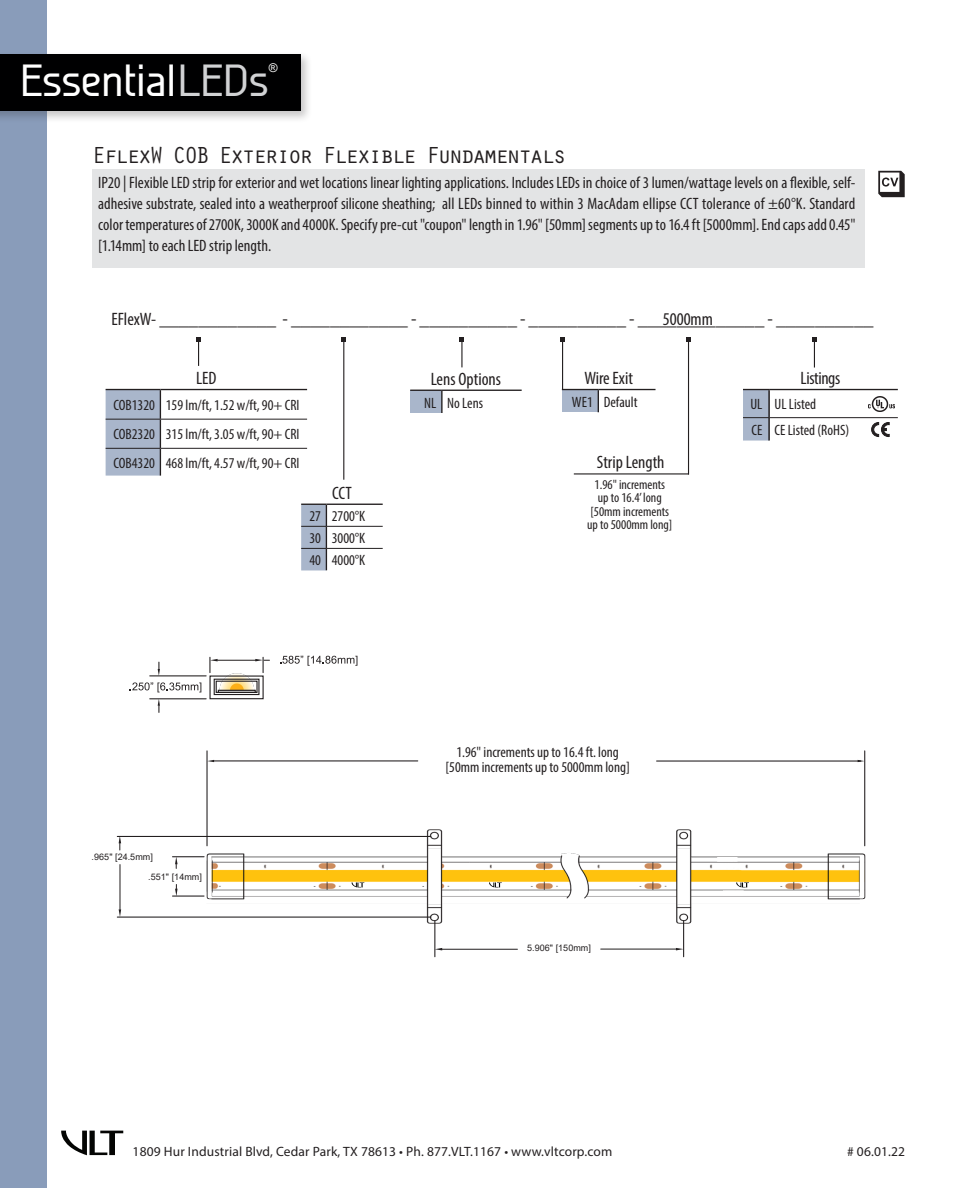
<style>
.page{position:relative;width:972px;height:1188px;background:#fff}
.page>*{position:absolute;margin:0;border:0;box-sizing:border-box;transform-origin:0 0}
.t1{font:500 45px "Galette";color:#fff}
.t2{font:24px "Orator Std";letter-spacing:-.12em;color:#231f20}
.t3{font:condensed 19.5px "Myriad Pro";color:#231f20}
.t4{font:condensed 18px "Myriad Pro";color:#231f20}
.t5{font:condensed 18px "Myriad Pro";letter-spacing:-.02em;color:#231f20}
.body{font:condensed 16.5px/21px "Myriad Pro";color:#231f20;text-align:justify}
.t6{font:condensed 15px "Myriad Pro";color:#231f20}
.t7{font:13.5px "Myriad Pro";letter-spacing:.01em;color:#231f20}
.t8{font:condensed 13.5px "Myriad Pro";color:#231f20}
.t9{font:12px "Arial";color:#fff}
.t10{font:9px "Arial";letter-spacing:.005em;color:#231f20}
.s1{color:#d1d2d4}
.s2{font-size:18px}
</style>
<div class="page">
<div style="left:0;top:0;width:46px;height:1188px;background:#899cba"></div>
<div style="left:0;top:51px;width:313px;height:72px;background:#231f20;opacity:.25"></div>
<div style="left:0;top:54px;width:300px;height:57px;background:#000001"></div>
<svg style="left:61px;top:1131px;width:62px;height:24px"></svg>
<img style="left:206px;top:829px;width:660px;height:95px">
<svg style="left:106px;top:390px;width:55px;height:86px"></svg>
<hr style="left:106px;top:389px;width:54px;height:1px;background:#231f20">
<hr style="left:160px;top:389px;width:147px;height:1px;background:#231f20">
<hr style="left:106px;top:419px;width:54px;height:1px;background:#231f20">
<hr style="left:160px;top:419px;width:147px;height:1px;background:#231f20">
<hr style="left:106px;top:448px;width:54px;height:1px;background:#231f20">
<hr style="left:160px;top:448px;width:147px;height:1px;background:#231f20">
<hr style="left:326px;top:504px;width:57px;height:1px;background:#231f20">
<hr style="left:326px;top:526px;width:57px;height:1px;background:#231f20">
<hr style="left:326px;top:548px;width:57px;height:1px;background:#231f20">
<svg style="left:301px;top:504px;width:26px;height:66px"></svg>
<hr style="left:343px;top:339px;width:1px;height:141px;background:#231f20">
<svg style="left:342px;top:337px;width:4px;height:5px"></svg>
<svg style="left:196px;top:337px;width:5px;height:29px"></svg>
<div style="left:410px;top:390px;width:32px;height:23px;background:#a9b6cb"></div>
<hr style="left:441px;top:391px;width:2px;height:22px;background:#231f20">
<hr style="left:410px;top:390px;width:32px;height:1px;background:#231f20">
<hr style="left:442px;top:390px;width:80px;height:1px;background:#231f20">
<hr style="left:461px;top:339px;width:2px;height:28px;background:#231f20">
<svg style="left:460px;top:337px;width:4px;height:5px"></svg>
<div style="left:562px;top:390px;width:36px;height:22px;background:#a9b6cb"></div>
<svg style="left:598px;top:390px;width:1px;height:22px"></svg>
<hr style="left:562px;top:389px;width:36px;height:1px;background:#231f20">
<hr style="left:598px;top:389px;width:58px;height:1px;background:#231f20">
<hr style="left:562px;top:339px;width:1px;height:51px;background:#231f20">
<svg style="left:560px;top:337px;width:5px;height:5px"></svg>
<hr style="left:574px;top:473px;width:115px;height:2px;background:#231f20">
<hr style="left:688px;top:339px;width:1px;height:136px;background:#231f20">
<svg style="left:686px;top:337px;width:5px;height:5px"></svg>
<div style="left:92px;top:169px;width:773px;height:99px;background:#e3e4e5"></div>
<svg style="left:878px;top:171px;width:27px;height:26px"></svg>
<svg style="left:812px;top:337px;width:5px;height:31px"></svg>
<hr style="left:769px;top:389px;width:129px;height:1px;background:#231f20">
<hr style="left:768px;top:390px;width:2px;height:27px;background:#231f20">
<hr style="left:768px;top:418px;width:2px;height:23px;background:#231f20">
<svg style="left:743px;top:389px;width:26px;height:52px"></svg>
<hr style="left:769px;top:417px;width:129px;height:1px;background:#231f20">
<svg style="left:872px;top:422px;width:17px;height:15px"></svg>
<img style="left:869px;top:396px;width:26px;height:16px">
<hr style="left:657px;top:760px;width:204px;height:2px;background:#231f20">
<hr style="left:214px;top:760px;width:204px;height:1px;background:#231f20">
<hr style="left:864px;top:751px;width:1px;height:95px;background:#231f20">
<hr style="left:206px;top:751px;width:2px;height:95px;background:#231f20">
<svg style="left:207px;top:760px;width:7px;height:2px"></svg>
<hr style="left:117px;top:836px;width:314px;height:1px;background:#231f20">
<hr style="left:117px;top:917px;width:314px;height:1px;background:#231f20">
<hr style="left:434px;top:921px;width:1px;height:36px;background:#231f20">
<svg style="left:175px;top:857px;width:3px;height:11px"></svg>
<hr style="left:150px;top:698px;width:56px;height:1px;background:#231f20">
<hr style="left:150px;top:675px;width:56px;height:1px;background:#231f20">
<svg style="left:158px;top:662px;width:2px;height:14px"></svg>
<svg style="left:158px;top:699px;width:2px;height:13px"></svg>
<svg style="left:280px;top:656px;width:77px;height:10px"></svg>
<svg style="left:130px;top:682px;width:71px;height:10px"></svg>
<hr style="left:173px;top:856px;width:31px;height:1px;background:#231f20">
<hr style="left:173px;top:896px;width:31px;height:1px;background:#231f20">
<svg style="left:175px;top:884px;width:3px;height:12px"></svg>
<hr style="left:119px;top:865px;width:1px;height:44px;background:#231f20">
<svg style="left:119px;top:909px;width:2px;height:8px"></svg>
<hr style="left:442px;top:949px;width:75px;height:1px;background:#231f20">
<svg style="left:435px;top:948px;width:7px;height:2px"></svg>
<svg style="left:119px;top:837px;width:2px;height:13px"></svg>
<hr style="left:683px;top:921px;width:1px;height:36px;background:#231f20">
<hr style="left:601px;top:949px;width:75px;height:1px;background:#231f20">
<svg style="left:676px;top:948px;width:8px;height:2px"></svg>
<svg style="left:352px;top:882px;width:12px;height:5px"></svg>
<svg style="left:489px;top:882px;width:13px;height:5px"></svg>
<svg style="left:736px;top:882px;width:13px;height:5px"></svg>
<img style="left:210px;top:659px;width:49px;height:41px">
<div style="left:209px;top:675px;width:55px;height:24px;border:1px solid #231f20"></div>
<div style="left:214px;top:679px;width:46px;height:16px;border:1px solid #231f20"></div>
<div style="left:216px;top:681px;width:42px;height:12px;border:1px solid #231f20"></div>
<div style="left:218px;top:690px;width:38px;height:3px;border:1px solid #231f20"></div>
<hr style="left:218px;top:660px;width:38px;height:1px;background:#231f20">
<svg style="left:209px;top:657px;width:9px;height:16px"></svg>
<svg style="left:255px;top:657px;width:14px;height:16px"></svg>
<h1 class="t1" style="left:21px;top:53px;width:250px">Essential<span class="s1">LEDs</span></h1>
<p class="t9" style="left:269px;top:60px;width:10px">®</p>
<p class="t2" style="left:92px;top:138px;width:477px">EflexW COB Exterior Flexible Fundamentals</p>
<p class="body" style="left:98px;top:172px;width:759px">IP20 | Flexible LED strip for exterior and wet locations linear lighting applications. Includes LEDs in choice of 3 lumen/wattage levels on a flexible, self&shy;adhesive substrate, sealed into a weatherproof silicone sheathing; all LEDs binned to within 3 MacAdam ellipse CCT tolerance of ±60°K. Standard color temperatures of 2700K, 3000K and 4000K. Specify pre-cut "coupon" length in 1.96" [50mm] segments up to 16.4 ft [5000mm]. End caps add 0.45" [1.14mm] to each LED strip length.</p>
<p class="t3" style="left:112px;top:307px;width:763px"><span class="s2">EFlexW-</span> ____________ - ____________ - __________ - __________ - _____________ - __________</p>
<p class="t4" style="left:663px;top:308px;width:52px">5000mm</p>
<p class="t4" style="left:196px;top:367px;width:22px">LED</p>
<p class="t6" style="left:114px;top:396px;width:43px">COB1320</p>
<p class="t6" style="left:166px;top:396px;width:135px">159 lm/ft, 1.52 w/ft, 90+ CRI</p>
<p class="t6" style="left:114px;top:425px;width:43px">COB2320</p>
<p class="t6" style="left:166px;top:425px;width:135px">315 lm/ft, 3.05 w/ft, 90+ CRI</p>
<p class="t6" style="left:114px;top:454px;width:43px">COB4320</p>
<p class="t6" style="left:166px;top:454px;width:135px">468 lm/ft, 4.57 w/ft, 90+ CRI</p>
<p class="t4" style="left:332px;top:482px;width:21px">CCT</p>
<p class="t6" style="left:309px;top:507px;width:13px">27</p>
<p class="t6" style="left:332px;top:507px;width:35px">2700°K</p>
<p class="t6" style="left:309px;top:529px;width:13px">30</p>
<p class="t6" style="left:332px;top:529px;width:35px">3000°K</p>
<p class="t6" style="left:309px;top:551px;width:13px">40</p>
<p class="t6" style="left:332px;top:551px;width:35px">4000°K</p>
<p class="t4" style="left:431px;top:368px;width:72px">Lens Options</p>
<p class="t6" style="left:424px;top:394px;width:14px">NL</p>
<p class="t6" style="left:447px;top:394px;width:37px">No Lens</p>
<p class="t4" style="left:584px;top:367px;width:50px">Wire Exit</p>
<p class="t6" style="left:572px;top:393px;width:22px">WE1</p>
<p class="t6" style="left:604px;top:393px;width:35px">Default</p>
<p class="t4" style="left:597px;top:451px;width:69px">Strip Length</p>
<p class="t8" style="left:595px;top:476px;width:72px">1.96" increments</p>
<p class="t8" style="left:598px;top:490px;width:65px">up to 16.4’ long</p>
<p class="t8" style="left:590px;top:503px;width:80px">[50mm increments</p>
<p class="t8" style="left:587px;top:517px;width:87px">up to 5000mm long]</p>
<p class="t10" style="left:92px;top:851px;width:63px">.965" [24.5mm]</p>
<p class="t10" style="left:148px;top:870px;width:55px">.551" [14mm]</p>
<p class="t6" style="left:456px;top:743px;width:164px">1.96" increments up to 16.4 ft. long</p>
<p class="t6" style="left:445px;top:758px;width:186px">[50mm increments up to 5000mm long]</p>
<p class="t10" style="left:527px;top:942px;width:65px">5.906" [150mm]</p>
<p class="t5" style="left:801px;top:367px;width:41px">Listings</p>
<p class="t6" style="left:750px;top:395px;width:14px">UL</p>
<p class="t6" style="left:775px;top:395px;width:43px">UL Listed</p>
<p class="t6" style="left:751px;top:421px;width:12px">CE</p>
<p class="t6" style="left:775px;top:421px;width:76px">CE Listed (RoHS)</p>
<p class="t7" style="left:133px;top:1143px;width:481px">1809 Hur Industrial Blvd, Cedar Park, TX 78613 • Ph. 877.VLT.1167 • www.vltcorp.com</p>
<p class="t7" style="left:847px;top:1143px;width:59px"># 06.01.22</p>
</div>
